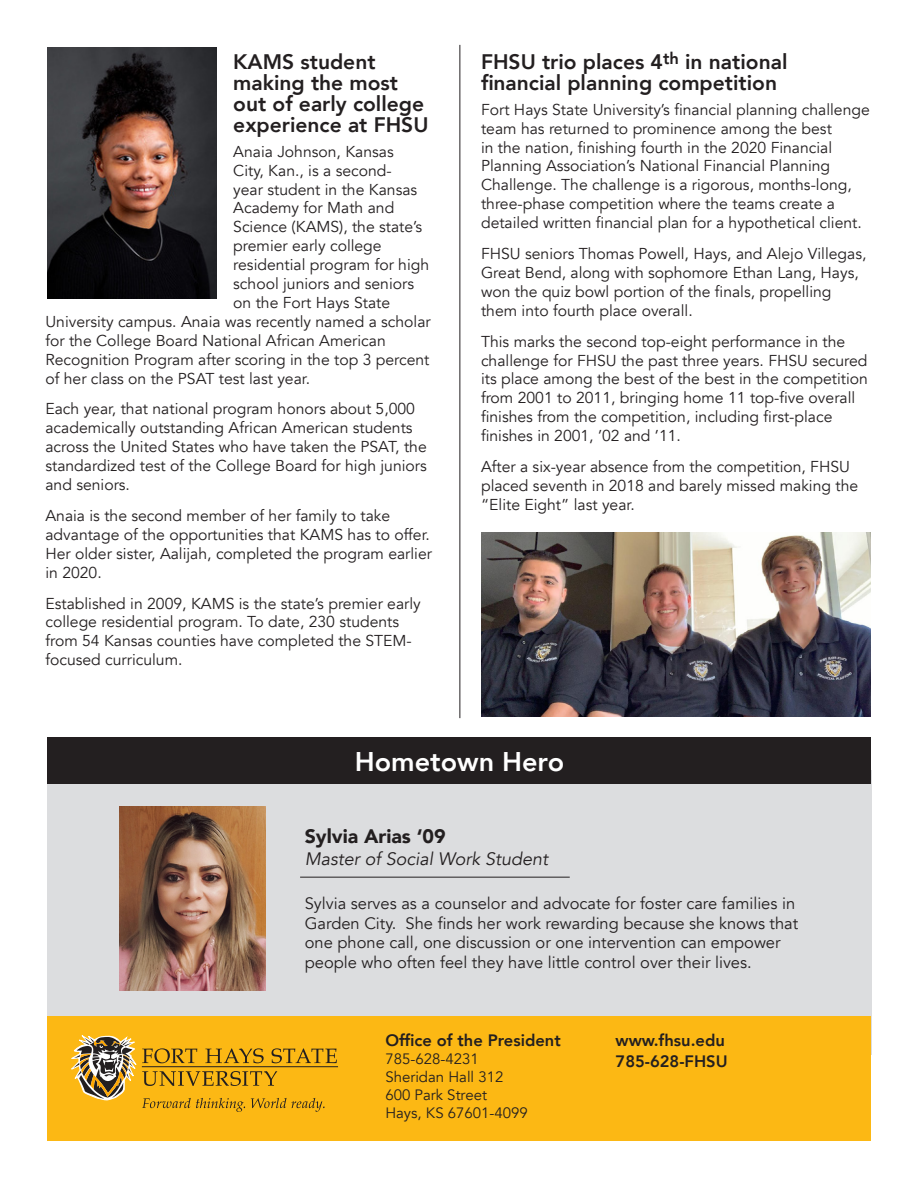
<style>
.page{position:relative;width:918px;height:1188px;background:#fff}
.page>*{position:absolute;margin:0;border:0;box-sizing:border-box;transform-origin:0 0}
.t1{font:800 27px "Avenir";color:#fff}
.t2{font:800 21px/21px "Avenir";color:#231f20}
.t3{font:900 19.5px "Avenir";color:#231f20}
.t4{font:italic 18px "Avenir";color:#231f20}
.t5{font:16.5px/19.8px "Avenir";color:#231f20}
.t6{font:800 16.5px "Avenir";color:#231f20}
.t7{font:15.75px/18.9px "Avenir";color:#231f20}
.t8{font:15px "Avenir";color:#231f20}
</style>
<div class="page">
<div style="left:48px;top:770px;width:824px;height:284px;background:#dcdddf"></div>
<div style="left:47px;top:737px;width:824px;height:47px;background:#231f20"></div>
<hr style="left:460px;top:45px;width:1px;height:673px;background:#231f20">
<div style="left:48px;top:1016px;width:823px;height:124px;background:#fcb814"></div>
<hr style="left:142px;top:1066px;width:196px;height:1px;background:#231f20">
<svg style="left:71px;top:1035px;width:266px;height:77px"></svg>
<hr style="left:300px;top:877px;width:270px;height:1px;background:#231f20">
<img style="left:481px;top:532px;width:390px;height:185px">
<img style="left:48px;top:48px;width:169px;height:250px">
<img style="left:119px;top:807px;width:147px;height:184px">
<p class="t2" style="left:233px;top:51px;width:197px">KAMS student making the most out of early college experience at FHSU</p>
<p class="t7" style="left:233px;top:142px;width:162px">Anaia Johnson, Kansas</p>
<p class="t7" style="left:233px;top:161px;width:160px">City, Kan., is a second-</p>
<p class="t7" style="left:233px;top:180px;width:186px">year student in the Kansas</p>
<p class="t7" style="left:233px;top:199px;width:163px">Academy for Math and</p>
<p class="t7" style="left:233px;top:218px;width:191px">Science (KAMS), the state’s</p>
<p class="t7" style="left:233px;top:237px;width:150px">premier early college</p>
<p class="t7" style="left:233px;top:256px;width:197px">residential program for high</p>
<p class="t7" style="left:233px;top:274px;width:182px">school juniors and seniors</p>
<p class="t7" style="left:233px;top:293px;width:158px">on the Fort Hays State</p>
<p class="t7" style="left:45px;top:312px;width:387px">University campus. Anaia was recently named a scholar</p>
<p class="t7" style="left:45px;top:331px;width:342px">for the College Board National African American</p>
<p class="t7" style="left:45px;top:350px;width:386px">Recognition Program after scoring in the top 3 percent</p>
<p class="t7" style="left:45px;top:369px;width:266px">of her class on the PSAT test last year.</p>
<p class="t7" style="left:45px;top:400px;width:383px">Each year, that national program honors about 5,000 academically outstanding African American students across the United States who have taken the PSAT, the standardized test of the College Board for high juniors and seniors.</p>
<p class="t7" style="left:45px;top:506px;width:388px">Anaia is the second member of her family to take advantage of the opportunities that KAMS has to offer.<br>Her older sister, Aalijah, completed the program earlier in 2020.</p>
<p class="t7" style="left:45px;top:594px;width:377px">Established in 2009, KAMS is the state’s premier early college residential program. To date, 230 students from 54 Kansas counties have completed the STEM&shy;focused curriculum.</p>
<p class="t2" style="left:481px;top:51px;width:308px">FHSU trio places 4<sup>th</sup> in national financial planning competition</p>
<p class="t7" style="left:481px;top:100px;width:390px">Fort Hays State University’s financial planning challenge team has returned to prominence among the best<br>in the nation, finishing fourth in the 2020 Financial Planning Association’s National Financial Planning Challenge. The challenge is a rigorous, months-long, three-phase competition where the teams create a detailed written financial plan for a hypothetical client.</p>
<p class="t7" style="left:481px;top:244px;width:387px">FHSU seniors Thomas Powell, Hays, and Alejo Villegas, Great Bend, along with sophomore Ethan Lang, Hays, won the quiz bowl portion of the finals, propelling them into fourth place overall.</p>
<p class="t7" style="left:481px;top:332px;width:388px">This marks the second top-eight performance in the challenge for FHSU the past three years. FHSU secured its place among the best of the best in the competition from 2001 to 2011, bringing home 11 top-five overall finishes from the competition, including first-place finishes in 2001, ’02 and ’11.</p>
<p class="t7" style="left:481px;top:457px;width:379px">After a six-year absence from the competition, FHSU placed seventh in 2018 and barely missed making the “Elite Eight” last year.</p>
<p class="t1" style="left:355px;top:740px;width:211px">Hometown Hero</p>
<p class="t3" style="left:305px;top:820px;width:142px">Sylvia Arias ‘09</p>
<p class="t4" style="left:305px;top:848px;width:245px">Master of Social Work Student</p>
<p class="t5" style="left:305px;top:894px;width:495px">Sylvia serves as a counselor and advocate for foster care families in Garden City. She finds her work rewarding because she knows that one phone call, one discussion or one intervention can empower people who often feel they have little control over their lives.</p>
<p class="t6" style="left:385px;top:1028px;width:177px">Office of the President</p>
<p class="t8" style="left:385px;top:1050px;width:95px">785-628-4231</p>
<p class="t8" style="left:385px;top:1068px;width:120px">Sheridan Hall 312</p>
<p class="t8" style="left:385px;top:1086px;width:103px">600 Park Street</p>
<p class="t8" style="left:385px;top:1104px;width:144px">Hays, KS 67601-4099</p>
<p class="t6" style="left:616px;top:1028px;width:111px">www.fhsu.edu</p>
<p class="t6" style="left:616px;top:1049px;width:114px">785-628-FHSU</p>
</div>
